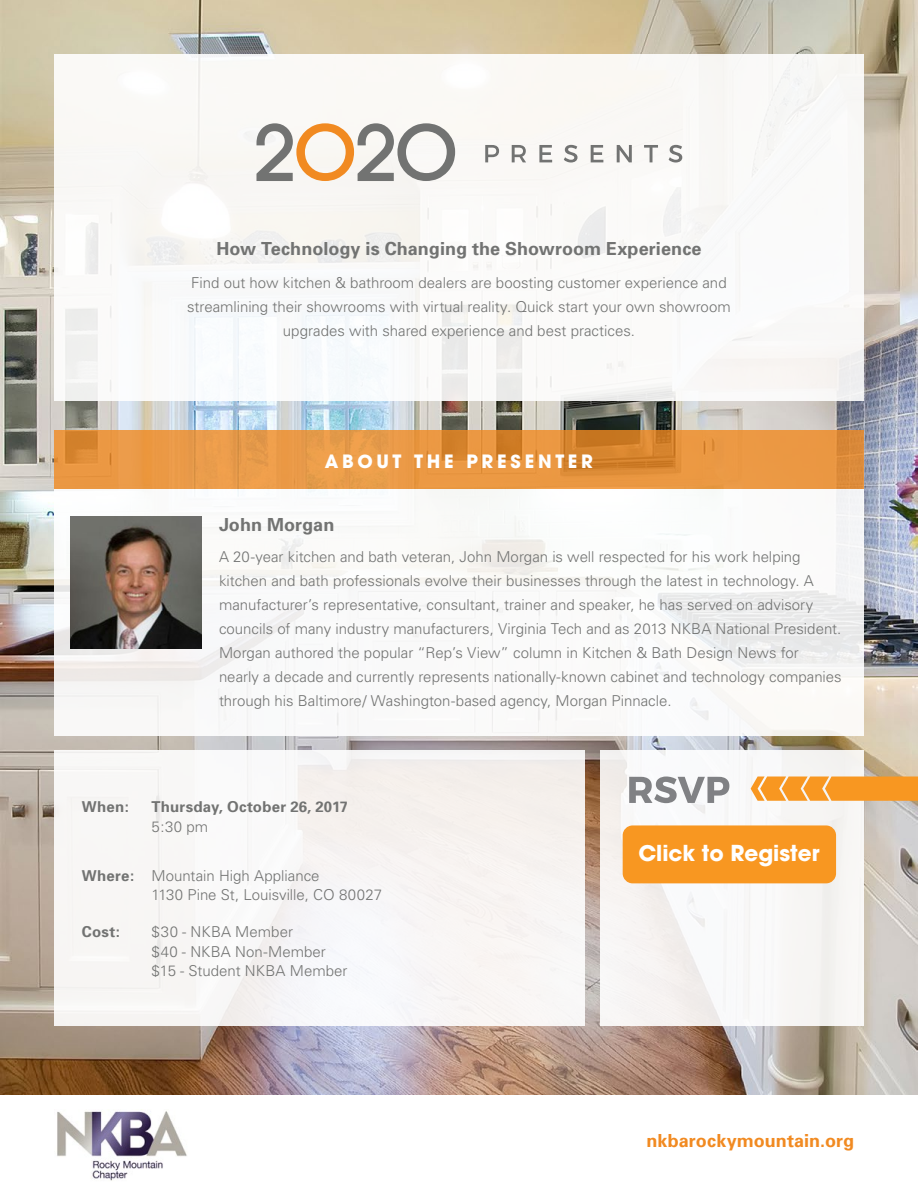
<style>
.page{position:relative;width:918px;height:1188px;background:#fff}
.page>*{position:absolute;margin:0;border:0;box-sizing:border-box;transform-origin:0 0}
.t1{font:700 21.6px "Avant Garde";color:#fff}
.t2{font:700 18px "Univers";letter-spacing:.005em;color:#727372}
.t3{font:700 18px "Univers";letter-spacing:.005em;color:#f18a21}
.t4{font:700 18px "Avant Garde";letter-spacing:.205em;color:#fff}
.t5{font:300 15px/24px "Univers";color:#727372}
.t6{font:700 15px "Univers";letter-spacing:.015em;color:#727372}
</style>
<div class="page">
<img style="left:0;top:0;width:918px;height:1095px">
<div style="left:54px;top:54px;width:810px;height:346px;background:#faf9f7"></div>
<div style="left:54px;top:750px;width:531px;height:276px;background:#f8f6f5"></div>
<div style="left:601px;top:750px;width:263px;height:276px;background:#f7f6f5"></div>
<svg style="left:256px;top:123px;width:199px;height:58px"></svg>
<svg style="left:485px;top:145px;width:14px;height:17px"></svg>
<svg style="left:512px;top:145px;width:14px;height:17px"></svg>
<svg style="left:539px;top:145px;width:13px;height:17px"></svg>
<svg style="left:564px;top:145px;width:14px;height:18px"></svg>
<svg style="left:591px;top:145px;width:12px;height:17px"></svg>
<svg style="left:617px;top:145px;width:15px;height:17px"></svg>
<svg style="left:644px;top:145px;width:14px;height:17px"></svg>
<svg style="left:669px;top:145px;width:13px;height:18px"></svg>
<svg style="left:629px;top:777px;width:100px;height:26px"></svg>
<svg style="left:751px;top:777px;width:167px;height:24px;background:#f79f33"></svg>
<div style="left:623px;top:825px;width:213px;height:58px;background:#f89721;border-radius:10px"></div>
<img style="left:57px;top:1109px;width:130px;height:72px">
<svg style="left:54px;top:430px;width:810px;height:59px;background:#e59440"></svg>
<div style="left:54px;top:489px;width:810px;height:246px;background:#fff"></div>
<img style="left:71px;top:516px;width:130px;height:132px">
<p class="t2" style="left:216px;top:238px;width:487px">How Technology is Changing the Showroom Experience</p>
<p class="t5" style="left:187px;top:270px;width:545px;text-align:center">Find out how kitchen &amp; bathroom dealers are boosting customer experience and streamlining their showrooms with virtual reality. Quick start your own showroom upgrades with shared experience and best practices.</p>
<p class="t4" style="left:325px;top:450px;width:270px">ABOUT THE PRESENTER</p>
<p class="t2" style="left:219px;top:513px;width:117px">John Morgan</p>
<p class="t5" style="left:219px;top:545px;width:624px">A 20-year kitchen and bath veteran, John Morgan is well respected for his work helping kitchen and bath professionals evolve their businesses through the latest in technology. A manufacturer’s representative, consultant, trainer and speaker, he has served on advisory councils of many industry manufacturers, Virginia Tech and as 2013 NKBA National President.<br>Morgan authored the popular “Rep’s View” column in Kitchen &amp; Bath Design News for nearly a decade and currently represents nationally-known cabinet and technology companies through his Baltimore/ Washington-based agency, Morgan Pinnacle.</p>
<p class="t6" style="left:82px;top:798px;width:49px">When:</p>
<p class="t6" style="left:82px;top:866px;width:54px">Where:</p>
<p class="t6" style="left:152px;top:798px;width:198px">Thursday, October 26, 2017</p>
<p class="t5" style="left:152px;top:814px;width:58px">5:30 pm</p>
<p class="t5" style="left:152px;top:865px;width:232px;line-height:19.5px">Mountain High Appliance<br>1130 Pine St, Louisville, CO 80027</p>
<h1 class="t1" style="left:638px;top:839px;width:183px">Click to Register</h1>
<p class="t6" style="left:82px;top:923px;width:40px">Cost:</p>
<p class="t5" style="left:152px;top:922px;width:198px;line-height:19.5px">$30 - NKBA Member<br>$40 - NKBA Non-Member $15 - Student NKBA Member</p>
<p class="t3" style="left:646px;top:1130px;width:209px">nkbarockymountain.org</p>
</div>
